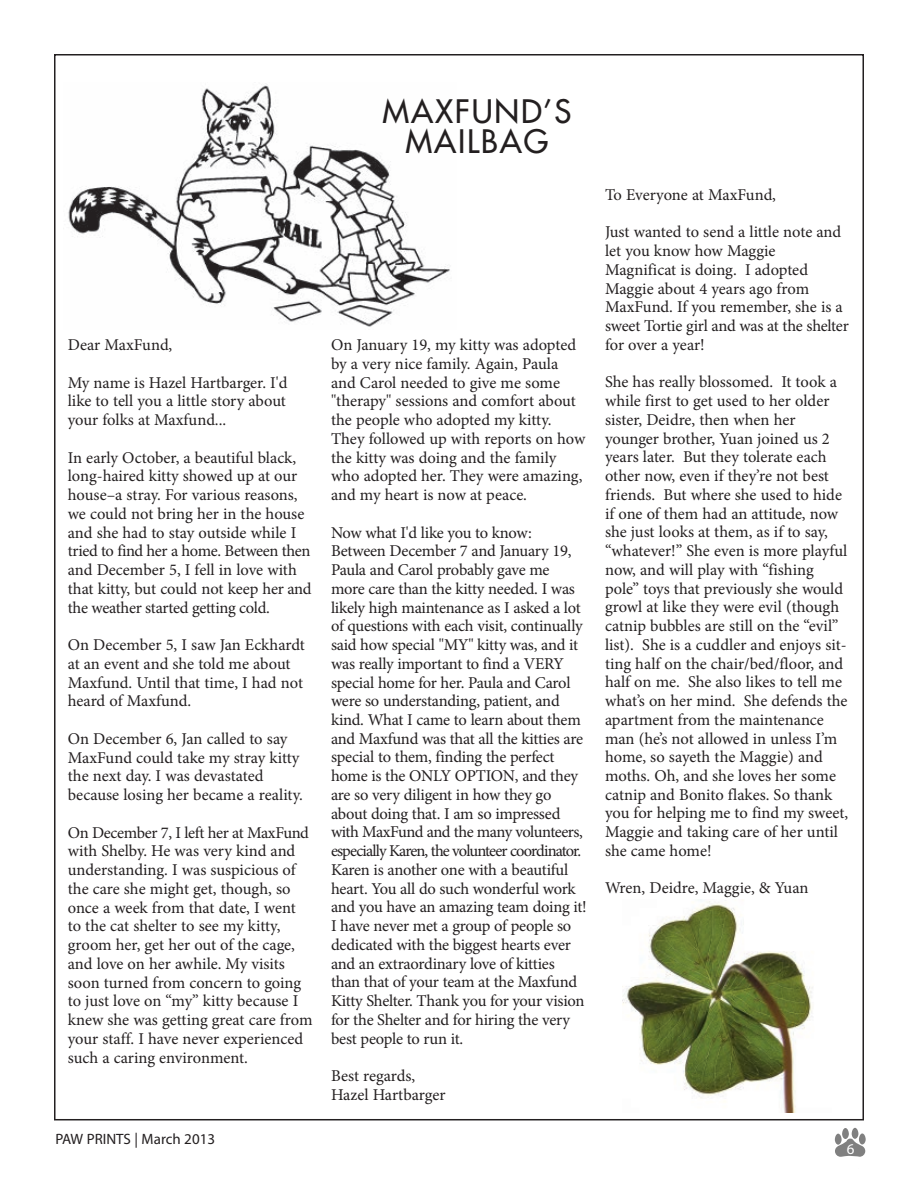
<style>
.page{position:relative;width:918px;height:1188px;background:#fff}
.page>*{position:absolute;margin:0;border:0;box-sizing:border-box;transform-origin:0 0}
.t1{font:500 31.5px/30px "Futura Std";letter-spacing:.06em;color:#231f20;text-align:center}
.t2{font:16.5px/18.8px "Minion Pro";letter-spacing:-.01em;color:#231f20}
.t3{font:15px "Myriad Pro";color:#231f20}
.t4{font:15px "Myriad Pro";color:#fff}
</style>
<div class="page">
<img style="left:623px;top:901px;width:190px;height:211px">
<img style="left:68px;top:83px;width:382px;height:244px">
<svg style="left:835px;top:1138px;width:30px;height:19px"></svg>
<div style="left:835px;top:1134px;width:7px;height:11px;background:#808080;border-radius:50%"></div>
<div style="left:842px;top:1128px;width:7px;height:11px;background:#808080;border-radius:50%"></div>
<div style="left:852px;top:1128px;width:6px;height:11px;background:#808080;border-radius:50%"></div>
<div style="left:859px;top:1133px;width:7px;height:11px;background:#808080;border-radius:50%"></div>
<h1 class="t1" style="left:383px;top:97px;width:190px">MAXFUND’S<br>MAILBAG</h1>
<p class="t2" style="left:68px;top:336px;width:106px">Dear MaxFund,</p>
<p class="t2" style="left:68px;top:373px;width:221px;text-align:justify">My name is Hazel Hartbarger. I'd like to tell you a little story about your folks at Maxfund...</p>
<p class="t2" style="left:68px;top:448px;width:245px">In early October, a beautiful black, long-haired kitty showed up at our house–a stray. For various reasons, we could not bring her in the house and she had to stay outside while I tried to find her a home. Between then and December 5, I fell in love with that kitty, but could not keep her and the weather started getting cold.</p>
<p class="t2" style="left:68px;top:636px;width:239px">On December 5, I saw Jan Eckhardt at an event and she told me about<br>Maxfund. Until that time, I had not heard of Maxfund.</p>
<p class="t2" style="left:68px;top:729px;width:237px">On December 6, Jan called to say<br>MaxFund could take my stray kitty the next day. I was devastated because losing her became a reality.</p>
<p class="t2" style="left:68px;top:823px;width:246px">On December 7, I left her at MaxFund with Shelby. He was very kind and understanding. I was suspicious of the care she might get, though, so once a week from that date, I went to the cat shelter to see my kitty, groom her, get her out of the cage, and love on her awhile. My visits soon turned from concern to going to just love on “my” kitty because I knew she was getting great care from your staff. I have never experienced such a caring environment.</p>
<p class="t3" style="left:56px;top:1129px;width:161px">PAW PRINTS | March 2013</p>
<p class="t2" style="left:331px;top:336px;width:256px">On January 19, my kitty was adopted by a very nice family. Again, Paula and Carol needed to give me some "therapy" sessions and comfort about the people who adopted my kitty.<br>They followed up with reports on how the kitty was doing and the family who adopted her. They were amazing, and my heart is now at peace.</p>
<p class="t2" style="left:331px;top:523px;width:257px">Now what I'd like you to know:<br>Between December 7 and January 19, Paula and Carol probably gave me more care than the kitty needed. I was likely high maintenance as I asked a lot of questions with each visit, continually said how special "MY" kitty was, and it was really important to find a VERY special home for her. Paula and Carol were so understanding, patient, and kind. What I came to learn about them and Maxfund was that all the kitties are special to them, finding the perfect home is the ONLY OPTION, and they are so very diligent in how they go about doing that. I am so impressed with MaxFund and the many volunteers, especially Karen, the volunteer coordinator.<br>Karen is another one with a beautiful heart. You all do such wonderful work and you have an amazing team doing it!<br>I have never met a group of people so dedicated with the biggest hearts ever and an extraordinary love of kitties than that of your team at the Maxfund Kitty Shelter. Thank you for your vision for the Shelter and for hiring the very best people to run it.</p>
<p class="t2" style="left:331px;top:1067px;width:116px">Best regards,<br>Hazel Hartbarger</p>
<p class="t2" style="left:605px;top:185px;width:173px">To Everyone at MaxFund,</p>
<p class="t2" style="left:605px;top:223px;width:245px">Just wanted to send a little note and let you know how Maggie<br>Magnificat is doing. I adopted<br>Maggie about 4 years ago from<br>MaxFund. If you remember, she is a sweet Tortie girl and was at the shelter for over a year!</p>
<p class="t2" style="left:605px;top:373px;width:245px">She has really blossomed. It took a while first to get used to her older sister, Deidre, then when her younger brother, Yuan joined us 2 years later. But they tolerate each other now, even if they’re not best friends. But where she used to hide if one of them had an attitude, now she just looks at them, as if to say, “whatever!” She even is more playful now, and will play with “fishing pole” toys that previously she would growl at like they were evil (though catnip bubbles are still on the “evil” list). She is a cuddler and enjoys sit&shy;ting half on the chair/bed/floor, and half on me. She also likes to tell me what’s on her mind. She defends the apartment from the maintenance man (he’s not allowed in unless I’m home, so sayeth the Maggie) and moths. Oh, and she loves her some catnip and Bonito flakes. So thank you for helping me to find my sweet, Maggie and taking care of her until she came home!</p>
<p class="t2" style="left:605px;top:879px;width:205px">Wren, Deidre, Maggie, &amp; Yuan</p>
<p class="t4" style="left:847px;top:1140px;width:9px">6</p>
</div>
